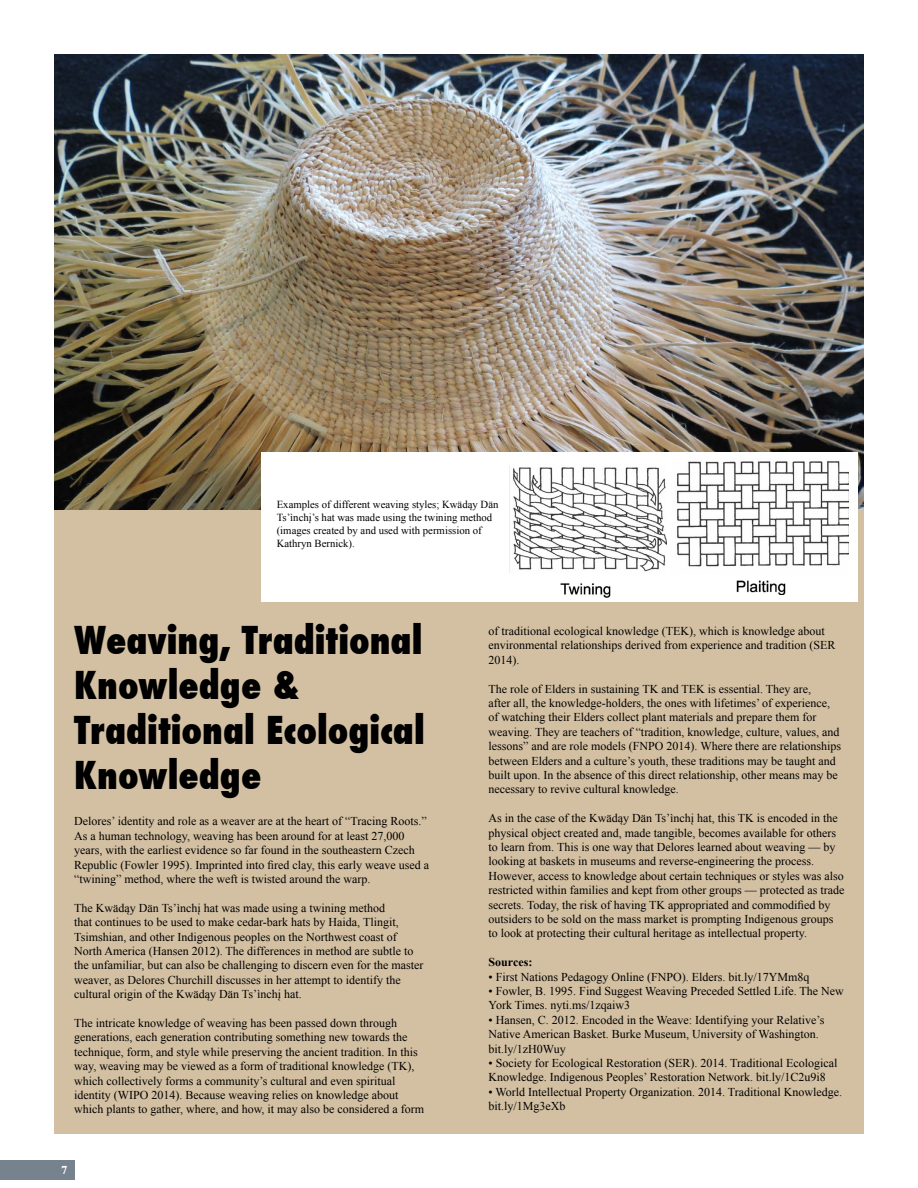
<style>
.page{position:relative;width:918px;height:1188px;background:#fff}
.page>*{position:absolute;margin:0;border:0;box-sizing:border-box;transform-origin:0 0}
.t1{font:800 condensed 37.5px/45px "Futura";color:#000}
.t2{font:12px/14.4px "Times New Roman";color:#000}
.t3{font:700 12px "Times New Roman";color:#000}
.t4{font:700 12px "Times";color:#fff}
.t5{font:10.8px/12.9px "Times New Roman";color:#000}
</style>
<div class="page">
<div style="left:0;top:1160px;width:74px;height:19px;background:#76828e"></div>
<div style="left:54px;top:54px;width:810px;height:1080px;background:#d3c0a2"></div>
<img style="left:54px;top:54px;width:810px;height:455px">
<div style="left:261px;top:452px;width:597px;height:150px;background:#fff"></div>
<img style="left:677px;top:461px;width:172px;height:134px">
<img style="left:513px;top:467px;width:154px;height:131px">
<p class="t5" style="left:277px;top:498px;width:223px">Examples of different weaving styles; Kwädąy Dän Ts’ìnchį’s hat was made using the twining method (images created by and used with permission of Kathryn Bernick).</p>
<h1 class="t1" style="left:74px;top:618px;width:352px">Weaving, Traditional<br>Knowledge &amp;<br>Traditional Ecological<br>Knowledge</h1>
<p class="t2" style="left:74px;top:814px;width:356px">Delores’ identity and role as a weaver are at the heart of “Tracing Roots.” As a human technology, weaving has been around for at least 27,000 years, with the earliest evidence so far found in the southeastern Czech Republic (Fowler 1995). Imprinted into fired clay, this early weave used a “twining” method, where the weft is twisted around the warp.</p>
<p class="t2" style="left:74px;top:900px;width:351px">The Kwädąy Dän Ts’ìnchį hat was made using a twining method<br>that continues to be used to make cedar-bark hats by Haida, Tlingit, Tsimshian, and other Indigenous peoples on the Northwest coast of North America (Hansen 2012). The differences in method are subtle to the unfamiliar, but can also be challenging to discern even for the master weaver, as Delores Churchill discusses in her attempt to identify the cultural origin of the Kwädąy Dän Ts’ìnchį hat.</p>
<p class="t2" style="left:74px;top:1016px;width:351px">The intricate knowledge of weaving has been passed down through generations, each generation contributing something new towards the technique, form, and style while preserving the ancient tradition. In this way, weaving may be viewed as a form of traditional knowledge (TK), which collectively forms a community’s cultural and even spiritual identity (WIPO 2014). Because weaving relies on knowledge about which plants to gather, where, and how, it may also be considered a form</p>
<p class="t4" style="left:61px;top:1159px;width:7px">7</p>
<p class="t2" style="left:489px;top:624px;width:348px">of traditional ecological knowledge (TEK), which is knowledge about environmental relationships derived from experience and tradition (SER<br>2014).</p>
<p class="t2" style="left:489px;top:681px;width:354px">The role of Elders in sustaining TK and TEK is essential. They are,<br>after all, the knowledge-holders, the ones with lifetimes’ of experience, of watching their Elders collect plant materials and prepare them for weaving. They are teachers of “tradition, knowledge, culture, values, and lessons” and are role models (FNPO 2014). Where there are relationships between Elders and a culture’s youth, these traditions may be taught and built upon. In the absence of this direct relationship, other means may be necessary to revive cultural knowledge.</p>
<p class="t2" style="left:489px;top:811px;width:357px">As in the case of the Kwädąy Dän Ts’ìnchį hat, this TK is encoded in the physical object created and, made tangible, becomes available for others to learn from. This is one way that Delores learned about weaving — by looking at baskets in museums and reverse-engineering the process.<br>However, access to knowledge about certain techniques or styles was also restricted within families and kept from other groups — protected as trade secrets. Today, the risk of having TK appropriated and commodified by outsiders to be sold on the mass market is prompting Indigenous groups to look at protecting their cultural heritage as intellectual property.</p>
<p class="t3" style="left:489px;top:954px;width:45px">Sources:</p>
<p class="t2" style="left:489px;top:969px;width:322px">• First Nations Pedagogy Online (FNPO). Elders. bit.ly/17YMm8q</p>
<p class="t2" style="left:489px;top:984px;width:357px">• Fowler, B. 1995. Find Suggest Weaving Preceded Settled Life. The New<br>York Times. nyti.ms/1zqaiw3</p>
<p class="t2" style="left:489px;top:1012px;width:337px">• Hansen, C. 2012. Encoded in the Weave: Identifying your Relative’s<br>Native American Basket. Burke Museum, University of Washington. bit.ly/1zH0Wuy</p>
<p class="t2" style="left:489px;top:1056px;width:350px">• Society for Ecological Restoration (SER). 2014. Traditional Ecological<br>Knowledge. Indigenous Peoples’ Restoration Network. bit.ly/1C2u9i8</p>
<p class="t2" style="left:489px;top:1084px;width:355px">• World Intellectual Property Organization. 2014. Traditional Knowledge. bit.ly/1Mg3eXb</p>
</div>
